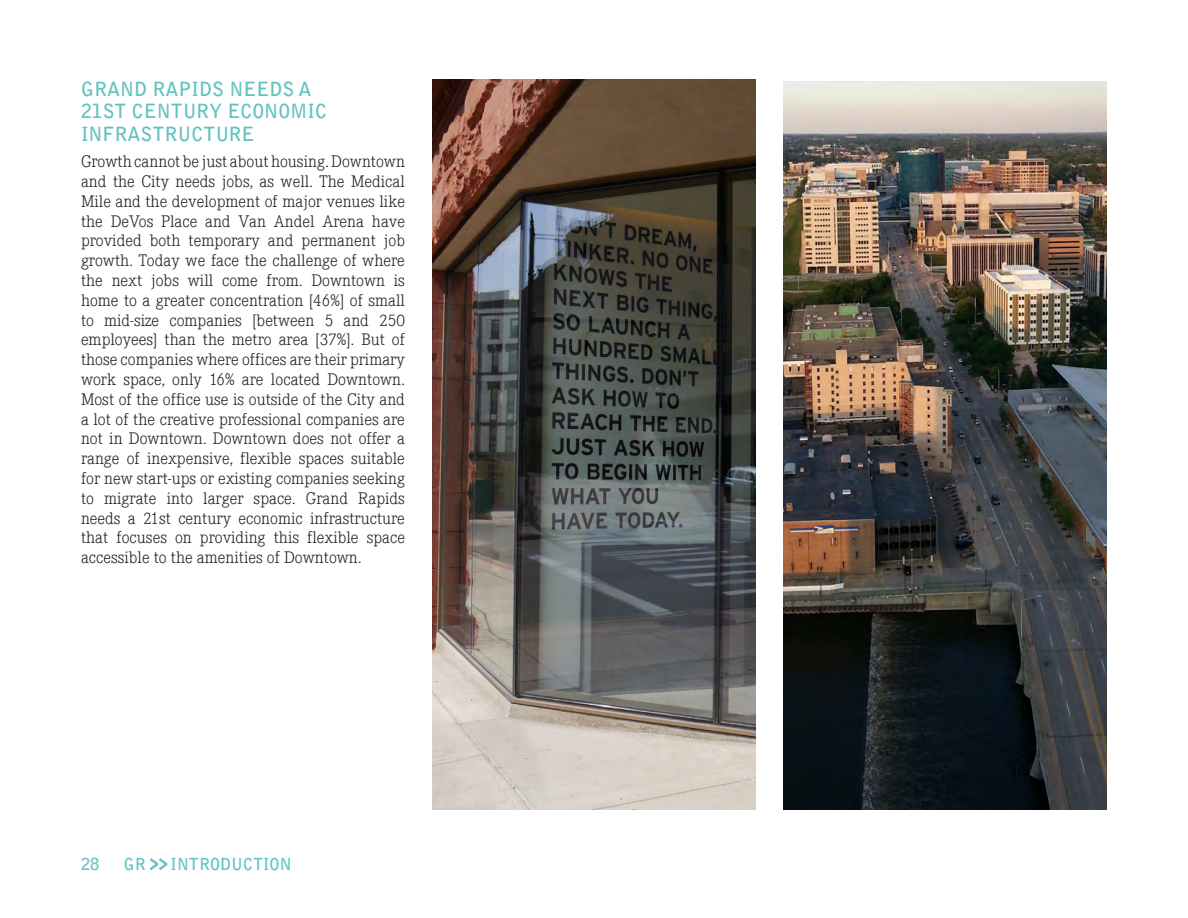
<style>
.page{position:relative;width:1188px;height:918px;background:#fff}
.page>*{position:absolute;margin:0;border:0;box-sizing:border-box;transform-origin:0 0}
.GR_subrec{font:700 19.5px/22.5px "Bell Gothic Std";color:#63c2c0}
.gr_bODY{font:300 16.5px/19.8px "Corporate EBQ";color:#231f20;text-align:justify}
.t1{font:700 16.5px "Bell Gothic Std";color:#63c2c0}
</style>
<div class="page">
<svg style="left:150px;top:858px;width:17px;height:12px"></svg>
<img style="left:783px;top:81px;width:324px;height:729px">
<img style="left:432px;top:80px;width:324px;height:730px">
<p class="GR_subrec" style="left:81px;top:77px;width:248px">GRAND RAPIDS NEEDS A<br>21ST CENTURY ECONOMIC<br>INFRASTRUCTURE</p>
<p class="gr_bODY" style="left:81px;top:152px;width:326px">Growth cannot be just about housing. Downtown and the City needs jobs, as well. The Medical Mile and the development of major venues like the DeVos Place and Van Andel Arena have provided both temporary and permanent job growth. Today we face the challenge of where the next jobs will come from. Downtown is home to a greater concentration [46%] of small to mid-size companies [between 5 and 250 employees] than the metro area [37%]. But of those companies where offices are their primary work space, only 16% are located Downtown.<br>Most of the office use is outside of the City and a lot of the creative professional companies are not in Downtown. Downtown does not offer a range of inexpensive, flexible spaces suitable for new start-ups or existing companies seeking to migrate into larger space. Grand Rapids needs a 21st century economic infrastructure that focuses on providing this flexible space accessible to the amenities of Downtown.</p>
<p class="t1" style="left:81px;top:854px;width:20px">28</p>
<p class="t1" style="left:124px;top:854px;width:24px">GR</p>
<p class="t1" style="left:171px;top:854px;width:122px">INTRODUCTION</p>
</div>
